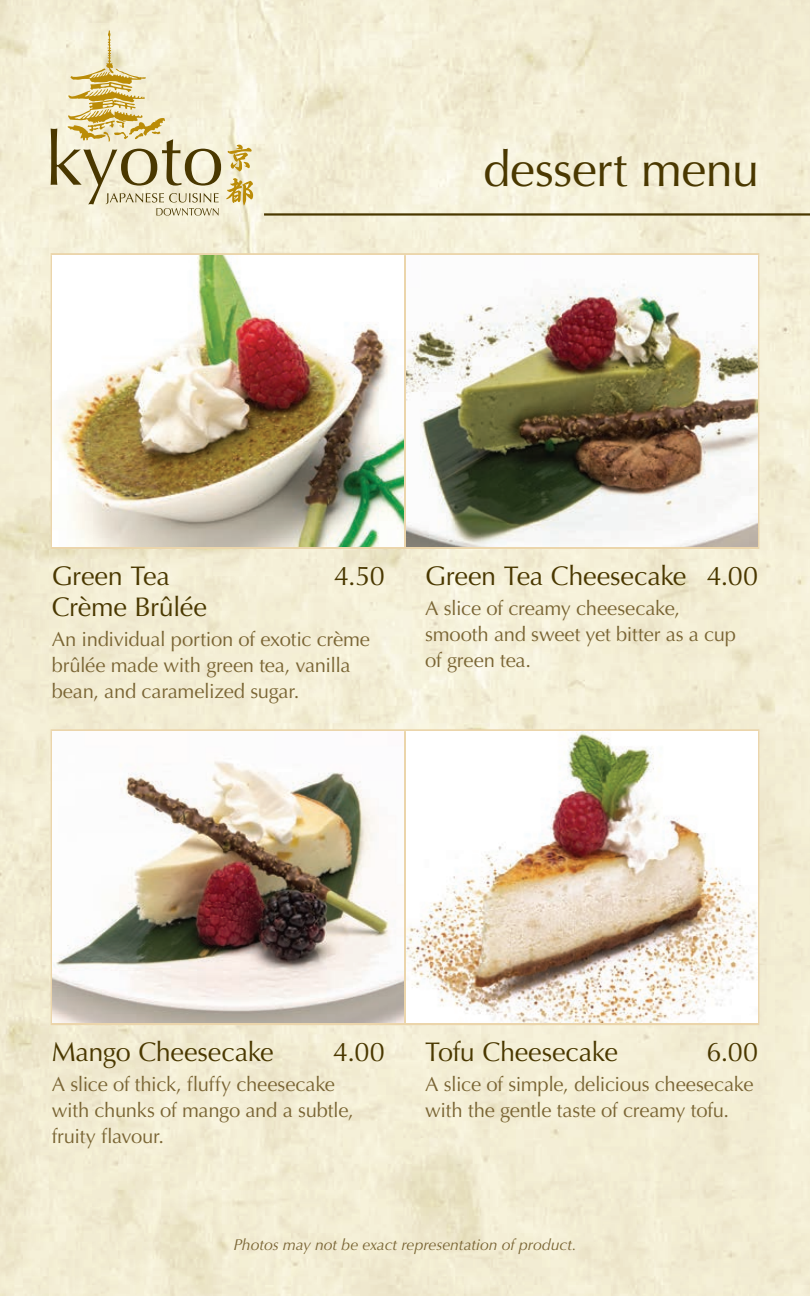
<style>
.page{position:relative;width:810px;height:1296px;background:#fff}
.page>*{position:absolute;margin:0;border:0;box-sizing:border-box;transform-origin:0 0}
.t1{font:49.5px "Optima";letter-spacing:-.01em;color:#4a3800}
.t2{font:27px "Optima";letter-spacing:-.01em;color:#4a3800}
.t3{font:20.25px/25.9px "Optima";letter-spacing:-.015em;color:#7a6534}
.t4{font:italic 15.75px "Optima";letter-spacing:-.005em;color:#7a6534}
</style>
<div class="page">
<hr style="left:51px;top:253px;width:354px;height:2px;background:#ebd5ab">
<hr style="left:51px;top:255px;width:2px;height:292px;background:#ebd5ab">
<hr style="left:405px;top:253px;width:354px;height:2px;background:#ebd5ab">
<hr style="left:404px;top:255px;width:2px;height:292px;background:#ebd5ab">
<hr style="left:757px;top:255px;width:2px;height:292px;background:#ebd5ab">
<hr style="left:51px;top:547px;width:354px;height:2px;background:#ebd5ab">
<hr style="left:405px;top:547px;width:354px;height:2px;background:#ebd5ab">
<hr style="left:51px;top:729px;width:354px;height:3px;background:#ebd5ab">
<hr style="left:51px;top:732px;width:2px;height:291px;background:#ebd5ab">
<hr style="left:405px;top:729px;width:354px;height:3px;background:#ebd5ab">
<hr style="left:404px;top:732px;width:2px;height:291px;background:#ebd5ab">
<hr style="left:757px;top:732px;width:2px;height:291px;background:#ebd5ab">
<hr style="left:51px;top:1023px;width:354px;height:2px;background:#ebd5ab">
<hr style="left:405px;top:1023px;width:354px;height:2px;background:#ebd5ab">
<img style="left:53px;top:255px;width:351px;height:292px">
<img style="left:406px;top:255px;width:351px;height:292px">
<img style="left:53px;top:732px;width:351px;height:291px">
<img style="left:406px;top:732px;width:351px;height:291px">
<svg style="left:51px;top:30px;width:202px;height:186px;background:#e4dcba"></svg>
<hr style="left:264px;top:213px;width:546px;height:3px;background:#4a3800">
<h1 class="t1" style="left:483px;top:140px;width:278px">dessert menu</h1>
<h2 class="t2" style="left:52px;top:560px;width:120px">Green Tea</h2>
<h2 class="t2" style="left:334px;top:560px;width:52px">4.50</h2>
<h2 class="t2" style="left:52px;top:592px;width:157px">Crème Brûlée</h2>
<p class="t3" style="left:52px;top:627px;width:320px">An individual portion of exotic crème brûlée made with green tea, vanilla bean, and caramelized sugar.</p>
<h2 class="t2" style="left:425px;top:560px;width:335px">Green Tea Cheesecake 4.00</h2>
<p class="t3" style="left:425px;top:595px;width:312px">A slice of creamy cheesecake, smooth and sweet yet bitter as a cup of green tea.</p>
<h2 class="t2" style="left:52px;top:1036px;width:224px">Mango Cheesecake</h2>
<h2 class="t2" style="left:333px;top:1036px;width:53px">4.00</h2>
<p class="t3" style="left:52px;top:1071px;width:303px">A slice of thick, fluffy cheesecake with chunks of mango and a subtle, fruity flavour.</p>
<h2 class="t2" style="left:425px;top:1036px;width:194px">Tofu Cheesecake</h2>
<h2 class="t2" style="left:706px;top:1036px;width:53px">6.00</h2>
<p class="t3" style="left:425px;top:1071px;width:330px">A slice of simple, delicious cheesecake with the gentle taste of creamy tofu.</p>
<p class="t4" style="left:233px;top:1235px;width:345px">Photos may not be exact representation of product.</p>
</div>
